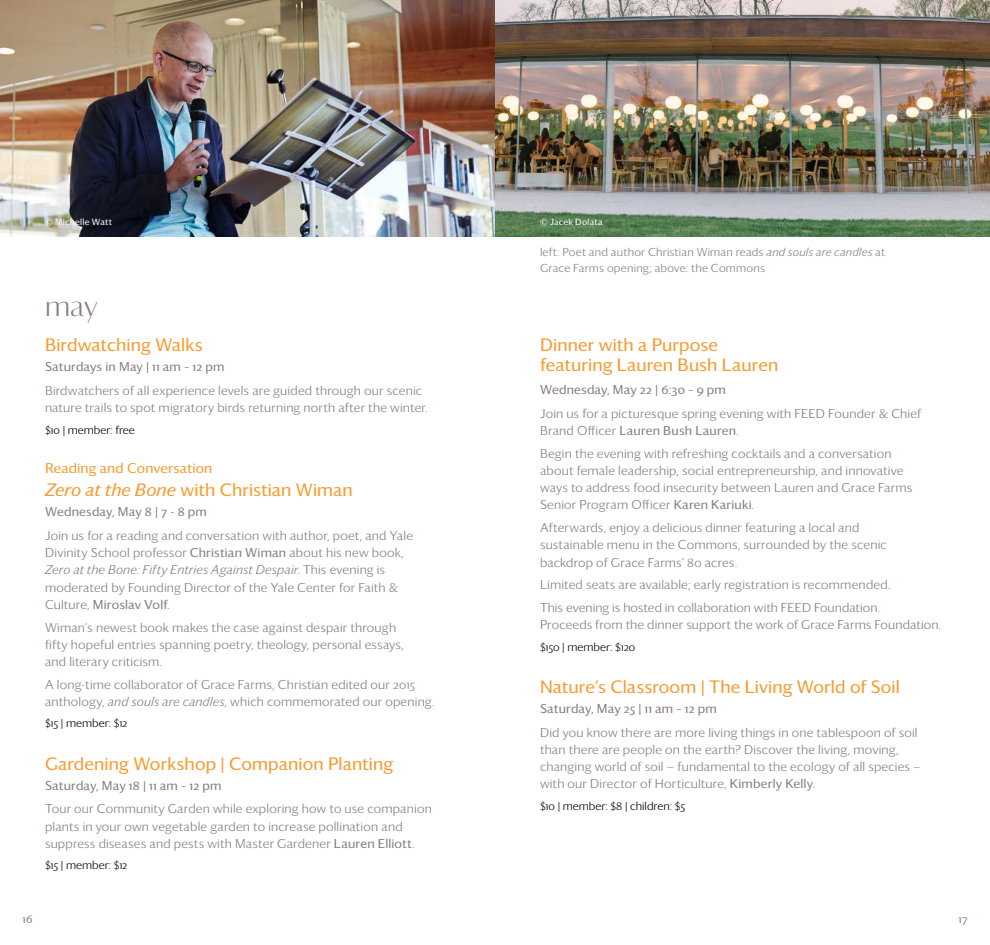
<style>
.page{position:relative;width:990px;height:945px;background:#fff}
.page>*{position:absolute;margin:0;border:0;box-sizing:border-box;transform-origin:0 0}
.t1{font:300 30px "Darby Sans Poster";color:#897e79}
.t2{font:17.5px/20px "Darby Sans";letter-spacing:.005em;color:#f89a2f}
.t3{font:13.75px "Darby Sans";letter-spacing:.01em;color:#f89a2f}
.t4{font:300 12.5px/17.2px "Darby Sans";letter-spacing:.015em;color:#897e79}
.t5{font:12.5px "Darby Sans";letter-spacing:.015em;color:#897e79}
.t6{font:300 11.25px/15.6px "Darby Sans";letter-spacing:.02em;color:#897e79}
.t7{font:300 11.25px "Darby Sans";color:#000}
.t8{font:11.25px "Darby Sans";color:#897e79}
.t9{font:8.75px "Darby Sans";letter-spacing:.03em;color:#fff}
.s1{font-style:italic}
.s2{font-weight:400}
</style>
<div class="page">
<img style="left:0;top:0;width:495px;height:236px">
<img style="left:495px;top:0;width:495px;height:236px">
<p class="t9" style="left:45px;top:216px;width:69px">© Michelle Watt</p>
<p class="t9" style="left:540px;top:216px;width:64px">© Jacek Dolata</p>
<h1 class="t1" style="left:45px;top:284px;width:54px">may</h1>
<h2 class="t2" style="left:45px;top:334px;width:159px">Birdwatching Walks</h2>
<p class="t5" style="left:45px;top:358px;width:181px">Saturdays in May | 11 am – 12 pm</p>
<p class="t4" style="left:45px;top:382px;width:384px">Birdwatchers of all experience levels are guided through our scenic nature trails to spot migratory birds returning north after the winter.</p>
<p class="t7" style="left:45px;top:422px;width:91px">$10 | member: free</p>
<p class="t3" style="left:45px;top:459px;width:169px">Reading and Conversation</p>
<h2 class="t2" style="left:45px;top:479px;width:309px"><span class="s1">Zero at the Bone</span> with Christian Wiman</h2>
<p class="t5" style="left:45px;top:503px;width:163px">Wednesday, May 8 | 7 - 8 pm</p>
<p class="t4" style="left:45px;top:526px;width:370px">Join us for a reading and conversation with author, poet, and Yale Divinity School professor <span class="s2">Christian Wiman</span> about his new book, <span class="s1">Zero at the Bone: Fifty Entries Against Despair</span>. This evening is moderated by Founding Director of the Yale Center for Faith &amp; Culture, <span class="s2">Miroslav Volf</span>.</p>
<p class="t4" style="left:45px;top:618px;width:360px">Wiman’s newest book makes the case against despair through fifty hopeful entries spanning poetry, theology, personal essays, and literary criticism.</p>
<p class="t4" style="left:45px;top:675px;width:391px">A long-time collaborator of Grace Farms, Christian edited our 2015 anthology, <span class="s1">and souls are candles</span>, which commemorated our opening.</p>
<p class="t7" style="left:45px;top:715px;width:84px">$15 | member: $12</p>
<h2 class="t2" style="left:45px;top:753px;width:350px">Gardening Workshop | Companion Planting</h2>
<p class="t5" style="left:45px;top:777px;width:178px">Saturday, May 18 | 11 am – 12 pm</p>
<p class="t4" style="left:45px;top:800px;width:388px">Tour our Community Garden while exploring how to use companion plants in your own vegetable garden to increase pollination and suppress diseases and pests with Master Gardener <span class="s2">Lauren Elliott</span>.</p>
<p class="t7" style="left:45px;top:857px;width:84px">$15 | member: $12</p>
<p class="t6" style="left:540px;top:244px;width:347px">left: Poet and author Christian Wiman reads <span class="s1">and souls are candles</span> at<br>Grace Farms opening; above: the Commons</p>
<h2 class="t2" style="left:540px;top:334px;width:240px">Dinner with a Purpose featuring Lauren Bush Lauren</h2>
<p class="t5" style="left:540px;top:381px;width:187px">Wednesday, May 22 | 6:30 – 9 pm</p>
<p class="t4" style="left:540px;top:404px;width:383px">Join us for a picturesque spring evening with FEED Founder &amp; Chief<br>Brand Officer <span class="s2">Lauren Bush Lauren</span>.</p>
<p class="t4" style="left:540px;top:444px;width:374px">Begin the evening with refreshing cocktails and a conversation about female leadership, social entrepreneurship, and innovative ways to address food insecurity between Lauren and Grace Farms Senior Program Officer <span class="s2">Karen Kariuki</span>.</p>
<p class="t4" style="left:540px;top:519px;width:348px">Afterwards, enjoy a delicious dinner featuring a local and sustainable menu in the Commons, surrounded by the scenic backdrop of Grace Farms’ 80 acres.</p>
<p class="t4" style="left:540px;top:573px;width:352px;line-height:22.8px">Limited seats are available; early registration is recommended.<br>This evening is hosted in collaboration with FEED Foundation.</p>
<p class="t4" style="left:540px;top:616px;width:403px">Proceeds from the dinner support the work of Grace Farms Foundation.</p>
<p class="t7" style="left:540px;top:639px;width:97px">$150 | member: $120</p>
<h2 class="t2" style="left:540px;top:676px;width:361px">Nature’s Classroom | The Living World of Soil</h2>
<p class="t5" style="left:540px;top:700px;width:178px">Saturday, May 25 | 11 am – 12 pm</p>
<p class="t4" style="left:540px;top:723px;width:382px">Did you know there are more living things in one tablespoon of soil than there are people on the earth? Discover the living, moving, changing world of soil — fundamental to the ecology of all species — with our Director of Horticulture, <span class="s2">Kimberly Kelly</span>.</p>
<p class="t7" style="left:540px;top:798px;width:147px">$10 | member: $8 | children: $5</p>
<p class="t8" style="left:22px;top:911px;width:12px">16</p>
<p class="t8" style="left:959px;top:911px;width:10px">17</p>
</div>
